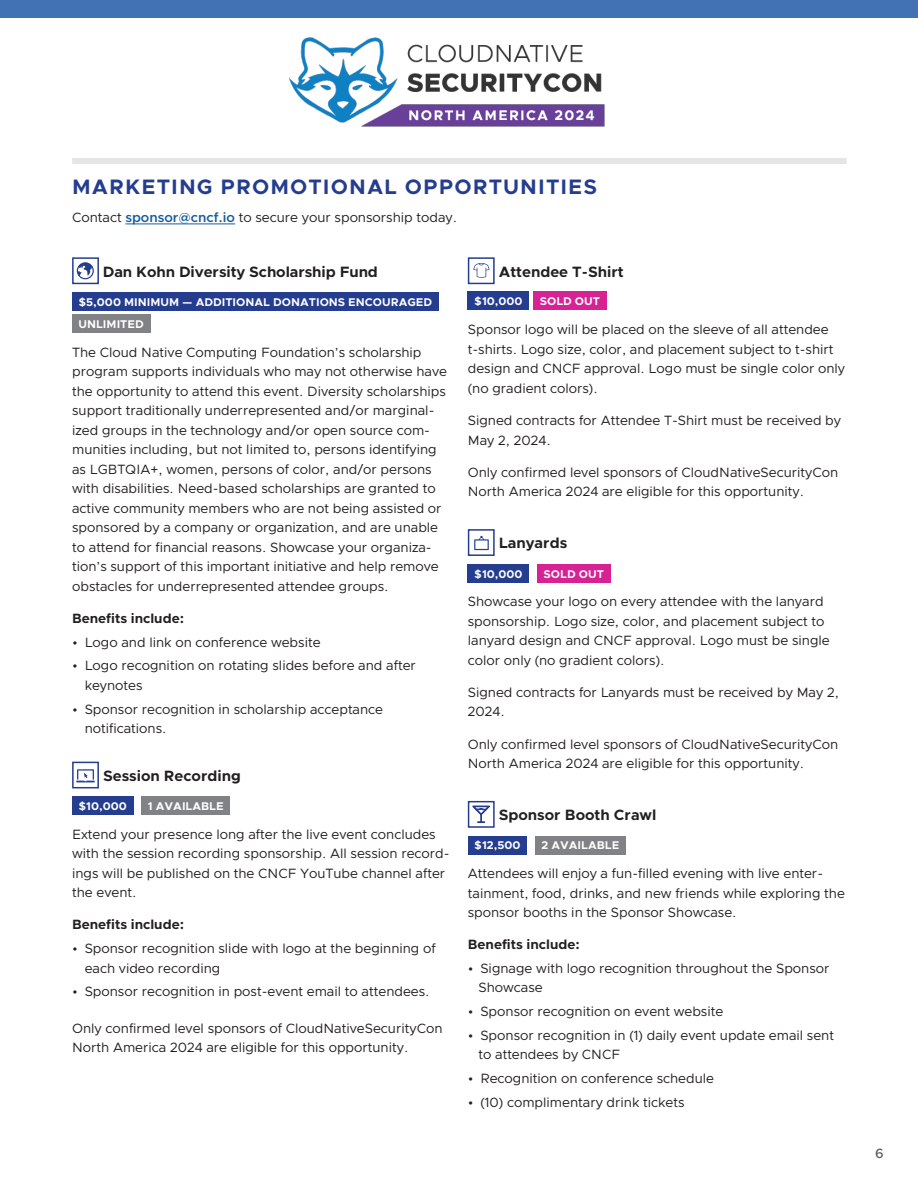
<style>
.page{position:relative;width:918px;height:1188px;background:#fff}
.page>*{position:absolute;margin:0;border:0;box-sizing:border-box;transform-origin:0 0}
.t1{font:700 21px "Clarity City";letter-spacing:.05em;color:#243d8f}
.t2{font:700 15px "Clarity City";color:#231f20}
.t3{font:13.5px/19.5px "Clarity City";color:#231f20}
.t4{font:700 13.5px "Clarity City";color:#231f20}
.t5{font:500 13.5px "Clarity City";color:#57585a}
.t6{font:700 11.25px/22.2px "Clarity City";color:#fff}
.s1{font-weight:600;color:#175d9e}
</style>
<div class="page">
<img style="left:290px;top:38px;width:314px;height:88px">
<div style="left:0;top:0;width:918px;height:17px;background:#4271b4"></div>
<div style="left:72px;top:257px;width:27px;height:27px;border:2px solid #243d8f"></div>
<svg style="left:77px;top:262px;width:17px;height:17px"></svg>
<div style="left:72px;top:292px;width:367px;height:19px;background:#243d8f"></div>
<div style="left:72px;top:314px;width:78px;height:19px;background:#808285"></div>
<div style="left:72px;top:762px;width:27px;height:26px;border:2px solid #243d8f"></div>
<svg style="left:76px;top:769px;width:19px;height:13px"></svg>
<div style="left:72px;top:796px;width:61px;height:19px;background:#243d8f"></div>
<div style="left:142px;top:796px;width:88px;height:19px;background:#808285"></div>
<div style="left:468px;top:257px;width:27px;height:27px;border:2px solid #243d8f"></div>
<svg style="left:473px;top:263px;width:17px;height:15px"></svg>
<div style="left:468px;top:291px;width:61px;height:19px;background:#243d8f"></div>
<div style="left:468px;top:529px;width:27px;height:27px;border:2px solid #243d8f"></div>
<svg style="left:474px;top:536px;width:15px;height:14px"></svg>
<div style="left:468px;top:564px;width:61px;height:18px;background:#243d8f"></div>
<div style="left:537px;top:564px;width:73px;height:18px;background:#d62293"></div>
<div style="left:468px;top:801px;width:27px;height:27px;border:2px solid #243d8f"></div>
<div style="left:468px;top:836px;width:59px;height:18px;background:#243d8f"></div>
<div style="left:535px;top:836px;width:91px;height:18px;background:#808285"></div>
<hr style="left:125px;top:224px;width:110px;height:1px;background:#175d9e">
<div style="left:72px;top:158px;width:775px;height:6px;background:#e5e5e5"></div>
<svg style="left:472px;top:806px;width:18px;height:17px"></svg>
<div style="left:533px;top:291px;width:73px;height:19px;background:#d62293"></div>
<p class="t1" style="left:72px;top:174px;width:527px">MARKETING PROMOTIONAL OPPORTUNITIES</p>
<p class="t3" style="left:72px;top:208px;width:387px">Contact <span class="s1">sponsor@cncf.io</span> to secure your sponsorship today.</p>
<p class="t2" style="left:103px;top:262px;width:277px">Dan Kohn Diversity Scholarship Fund</p>
<p class="t6" style="left:79px;top:291px;width:355px">$5,000 MINIMUM — ADDITIONAL DONATIONS ENCOURAGED<br>UNLIMITED</p>
<p class="t3" style="left:72px;top:342px;width:376px">The Cloud Native Computing Foundation’s scholarship program supports individuals who may not otherwise have the opportunity to attend this event. Diversity scholarships support traditionally underrepresented and/or marginal&shy;ized groups in the technology and/or open source com&shy;munities including, but not limited to, persons identifying as LGBTQIA+, women, persons of color, and/or persons with disabilities. Need-based scholarships are granted to active community members who are not being assisted or sponsored by a company or organization, and are unable to attend for financial reasons. Showcase your organiza&shy;tion’s support of this important initiative and help remove obstacles for underrepresented attendee groups.</p>
<p class="t4" style="left:72px;top:610px;width:114px">Benefits include:</p>
<p class="t3" style="left:72px;top:632px;width:250px">• Logo and link on conference website</p>
<p class="t3" style="left:85px;top:656px;width:333px;text-indent:-13px">• Logo recognition on rotating slides before and after keynotes</p>
<p class="t3" style="left:85px;top:699px;width:300px;text-indent:-13px">• Sponsor recognition in scholarship acceptance notifications.</p>
<p class="t2" style="left:103px;top:766px;width:139px">Session Recording</p>
<p class="t6" style="left:79px;top:795px;width:50px">$10,000</p>
<p class="t6" style="left:148px;top:795px;width:77px">1 AVAILABLE</p>
<p class="t3" style="left:72px;top:824px;width:379px">Extend your presence long after the live event concludes with the session recording sponsorship. All session record&shy;ings will be published on the CNCF YouTube channel after the event.</p>
<p class="t4" style="left:72px;top:916px;width:114px">Benefits include:</p>
<p class="t3" style="left:85px;top:939px;width:353px;text-indent:-13px">• Sponsor recognition slide with logo at the beginning of each video recording</p>
<p class="t3" style="left:72px;top:982px;width:359px">• Sponsor recognition in post-event email to attendees.</p>
<p class="t3" style="left:72px;top:1019px;width:372px">Only confirmed level sponsors of CloudNativeSecurityCon<br>North America 2024 are eligible for this opportunity.</p>
<p class="t2" style="left:499px;top:262px;width:127px">Attendee T-Shirt</p>
<p class="t6" style="left:474px;top:290px;width:50px">$10,000</p>
<p class="t3" style="left:468px;top:320px;width:379px">Sponsor logo will be placed on the sleeve of all attendee t-shirts. Logo size, color, and placement subject to t-shirt design and CNCF approval. Logo must be single color only (no gradient colors).</p>
<p class="t3" style="left:468px;top:411px;width:375px">Signed contracts for Attendee T-Shirt must be received by<br>May 2, 2024.</p>
<p class="t3" style="left:468px;top:463px;width:372px">Only confirmed level sponsors of CloudNativeSecurityCon<br>North America 2024 are eligible for this opportunity.</p>
<p class="t2" style="left:499px;top:534px;width:70px">Lanyards</p>
<p class="t6" style="left:474px;top:563px;width:50px">$10,000</p>
<p class="t6" style="left:544px;top:563px;width:62px">SOLD OUT</p>
<p class="t3" style="left:468px;top:592px;width:363px">Showcase your logo on every attendee with the lanyard sponsorship. Logo size, color, and placement subject to lanyard design and CNCF approval. Logo must be single color only (no gradient colors).</p>
<p class="t3" style="left:468px;top:683px;width:373px">Signed contracts for Lanyards must be received by May 2,<br>2024.</p>
<p class="t3" style="left:468px;top:734px;width:372px">Only confirmed level sponsors of CloudNativeSecurityCon<br>North America 2024 are eligible for this opportunity.</p>
<p class="t2" style="left:499px;top:806px;width:159px">Sponsor Booth Crawl</p>
<p class="t6" style="left:474px;top:834px;width:48px">$12,500</p>
<p class="t6" style="left:541px;top:834px;width:79px">2 AVAILABLE</p>
<p class="t3" style="left:468px;top:864px;width:379px">Attendees will enjoy a fun-filled evening with live enter&shy;tainment, food, drinks, and new friends while exploring the sponsor booths in the Sponsor Showcase.</p>
<p class="t4" style="left:468px;top:936px;width:114px">Benefits include:</p>
<p class="t3" style="left:478px;top:959px;width:353px;text-indent:-11px">• Signage with logo recognition throughout the Sponsor<br>Showcase</p>
<p class="t3" style="left:468px;top:1002px;width:257px">• Sponsor recognition on event website</p>
<p class="t3" style="left:478px;top:1026px;width:357px;text-indent:-11px">• Sponsor recognition in (1) daily event update email sent to attendees by CNCF</p>
<p class="t3" style="left:468px;top:1069px;width:248px">• Recognition on conference schedule</p>
<p class="t3" style="left:468px;top:1093px;width:218px">• (10) complimentary drink tickets</p>
<p class="t6" style="left:540px;top:290px;width:62px">SOLD OUT</p>
<p class="t5" style="left:875px;top:1145px;width:10px">6</p>
<p class="t5" style="left:876px;top:1145px;width:9px">2</p>
</div>
